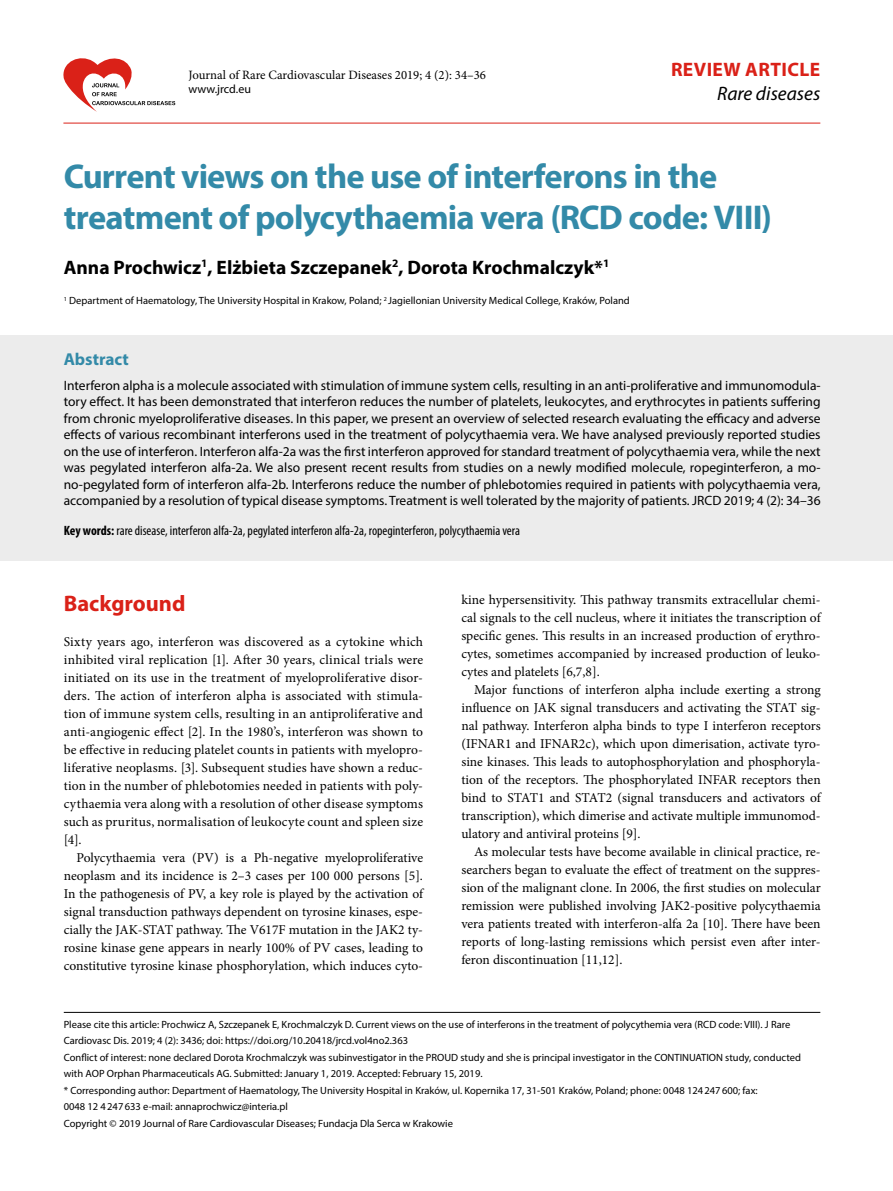
<style>
.page{position:relative;width:893px;height:1191px;background:#fff}
.page>*{position:absolute;margin:0;border:0;box-sizing:border-box;transform-origin:0 0}
.t1{font:700 34.5px/41.4px "Myriad Pro";letter-spacing:-.025em;color:#338aa8}
.t2{font:700 22.5px "Myriad Pro";color:#da2118}
.t3{font:700 19.5px "Myriad Pro";color:#000}
.t4{font:700 19.5px "Myriad Pro";letter-spacing:.02em;color:#da2118}
.t5{font:italic 19.5px "Myriad Pro";color:#000}
.t6{font:700 17.25px "Myriad Pro";color:#338aa8}
.t7{font:13.5px/18px "Minion Pro";color:#000;text-align:justify}
.t8{font:13.5px/16.5px "Myriad Pro";color:#000;text-align:justify}
.t9{font:condensed 13.5px "Myriad Pro";color:#000}
.t10{font:12.75px "Minion Pro";color:#000}
.t11{font:12px "Myriad Pro";color:#000}
.t12{font:10.5px/16.5px "Myriad Pro";color:#000}
.s1{font-weight:700}
</style>
<div class="page">
<hr style="left:63px;top:123px;width:757px;height:1px;background:#da2118">
<svg style="left:63px;top:58px;width:112px;height:54px"></svg>
<hr style="left:64px;top:1012px;width:756px;height:1px;background:#000">
<div style="left:0;top:335px;width:893px;height:225px;background:#ececec"></div>
<p class="t10" style="left:188px;top:66px;width:299px">Journal of Rare Cardiovascular Diseases 2019; 4 (2): 34–36</p>
<p class="t11" style="left:188px;top:81px;width:64px">www.jrcd.eu</p>
<h3 class="t4" style="left:671px;top:57px;width:151px">REVIEW ARTICLE</h3>
<h3 class="t5" style="left:717px;top:81px;width:105px">Rare diseases</h3>
<h1 class="t1" style="left:64px;top:154px;width:710px">Current views on the use of interferons in the treatment of polycythaemia vera (RCD code: VIII)</h1>
<h3 class="t3" style="left:64px;top:254px;width:547px">Anna Prochwicz<sup>1</sup>, Elżbieta Szczepanek<sup>2</sup>, Dorota Krochmalczyk*<sup>1</sup></h3>
<p class="t12" style="left:64px;top:292px;width:568px"><sup>1</sup> Department of Haematology, The University Hospital in Krakow, Poland; <sup>2</sup> Jagiellonian University Medical College, Kraków, Poland</p>
<p class="t6" style="left:64px;top:348px;width:67px">Abstract</p>
<p class="t8" style="left:64px;top:377px;width:758px">Interferon alpha is a molecule associated with stimulation of immune system cells, resulting in an anti‑proliferative and immunomodula&shy;tory effect. It has been demonstrated that interferon reduces the number of platelets, leukocytes, and erythrocytes in patients suffering from chronic myeloproliferative diseases. In this paper, we present an overview of selected research evaluating the efficacy and adverse effects of various recombinant interferons used in the treatment of polycythaemia vera. We have analysed previously reported studies on the use of interferon. Interferon alfa‑2a was the first interferon approved for standard treatment of polycythaemia vera, while the next was pegylated interferon alfa‑2a. We also present recent results from studies on a newly modified molecule, ropeginterferon, a mo&shy;no‑pegylated form of interferon alfa‑2b. Interferons reduce the number of phlebotomies required in patients with polycythaemia vera, accompanied by a resolution of typical disease symptoms. Treatment is well tolerated by the majority of patients. JRCD 2019; 4 (2): 34–36</p>
<p class="t9" style="left:64px;top:522px;width:458px"><span class="s1">Key words:</span> rare disease, interferon alfa‑2a, pegylated interferon alfa‑2a, ropeginterferon, polycythaemia vera</p>
<h2 class="t2" style="left:64px;top:589px;width:123px">Background</h2>
<p class="t7" style="left:64px;top:633px;width:361px">Sixty years ago, interferon was discovered as a cytokine which inhibited viral replication [1]. After 30 years, clinical trials were initiated on its use in the treatment of myeloproliferative disor‑ ders. The action of interferon alpha is associated with stimula‑ tion of immune system cells, resulting in an antiproliferative and anti‑angiogenic effect [2]. In the 1980’s, interferon was shown to be effective in reducing platelet counts in patients with myelopro‑ liferative neoplasms. [3]. Subsequent studies have shown a reduc‑ tion in the number of phlebotomies needed in patients with poly‑ cythaemia vera along with a resolution of other disease symptoms such as pruritus, normalisation of leukocyte count and spleen size [4].</p>
<p class="t7" style="left:64px;top:849px;width:361px;text-indent:13px">Polycythaemia vera (PV) is a Ph‑negative myeloproliferative neoplasm and its incidence is 2–3 cases per 100 000 persons [5].<br>In the pathogenesis of PV, a key role is played by the activation of signal transduction pathways dependent on tyrosine kinases, espe‑ cially the JAK‑STAT pathway. The V617F mutation in the JAK2 ty‑ rosine kinase gene appears in nearly 100% of PV cases, leading to constitutive tyrosine kinase phosphorylation, which induces cyto‑</p>
<p class="t7" style="left:461px;top:590px;width:361px">kine hypersensitivity. This pathway transmits extracellular chemi‑ cal signals to the cell nucleus, where it initiates the transcription of specific genes. This results in an increased production of erythro‑ cytes, sometimes accompanied by increased production of leuko‑ cytes and platelets [6,7,8].</p>
<p class="t7" style="left:461px;top:680px;width:361px;text-indent:13px">Major functions of interferon alpha include exerting a strong influence on JAK signal transducers and activating the STAT sig‑ nal pathway. Interferon alpha binds to type I interferon receptors (IFNAR1 and IFNAR2c), which upon dimerisation, activate tyro‑ sine kinases. This leads to autophosphorylation and phosphoryla‑ tion of the receptors. The phosphorylated INFAR receptors then bind to STAT1 and STAT2 (signal transducers and activators of transcription), which dimerise and activate multiple immunomod‑ ulatory and antiviral proteins [9].</p>
<p class="t7" style="left:461px;top:842px;width:361px;text-indent:13px">As molecular tests have become available in clinical practice, re‑ searchers began to evaluate the effect of treatment on the suppres‑ sion of the malignant clone. In 2006, the first studies on molecular remission were published involving JAK2‑positive polycythaemia vera patients treated with interferon‑alfa 2a [10]. There have been reports of long‑lasting remissions which persist even after inter‑ feron discontinuation [11,12].</p>
<p class="t12" style="left:64px;top:1015px;width:739px">Please cite this article: Prochwicz A, Szczepanek E, Krochmalczyk D. Current views on the use of interferons in the treatment of polycythemia vera (RCD code: VIII). J Rare Cardiovasc Dis. 2019; 4 (2): 3436; doi: https://doi.org/10.20418/jrcd.vol4no2.363<br>Conflict of interest: none declared Dorota Krochmalczyk was subinvestigator in the PROUD study and she is principal investigator in the CONTINUATION study, conducted with AOP Orphan Pharmaceuticals AG. Submitted: January 1, 2019. Accepted: February 15, 2019.<br>* Corresponding author: Department of Haematology, The University Hospital in Kraków, ul. Kopernika 17, 31-501 Kraków, Poland; phone: 0048 124247600; fax:<br>0048 12 4247633 e‑mail: annaprochwicz@interia.pl<br>Copyright © 2019 Journal of Rare Cardiovascular Diseases; Fundacja Dla Serca w Krakowie</p>
</div>
